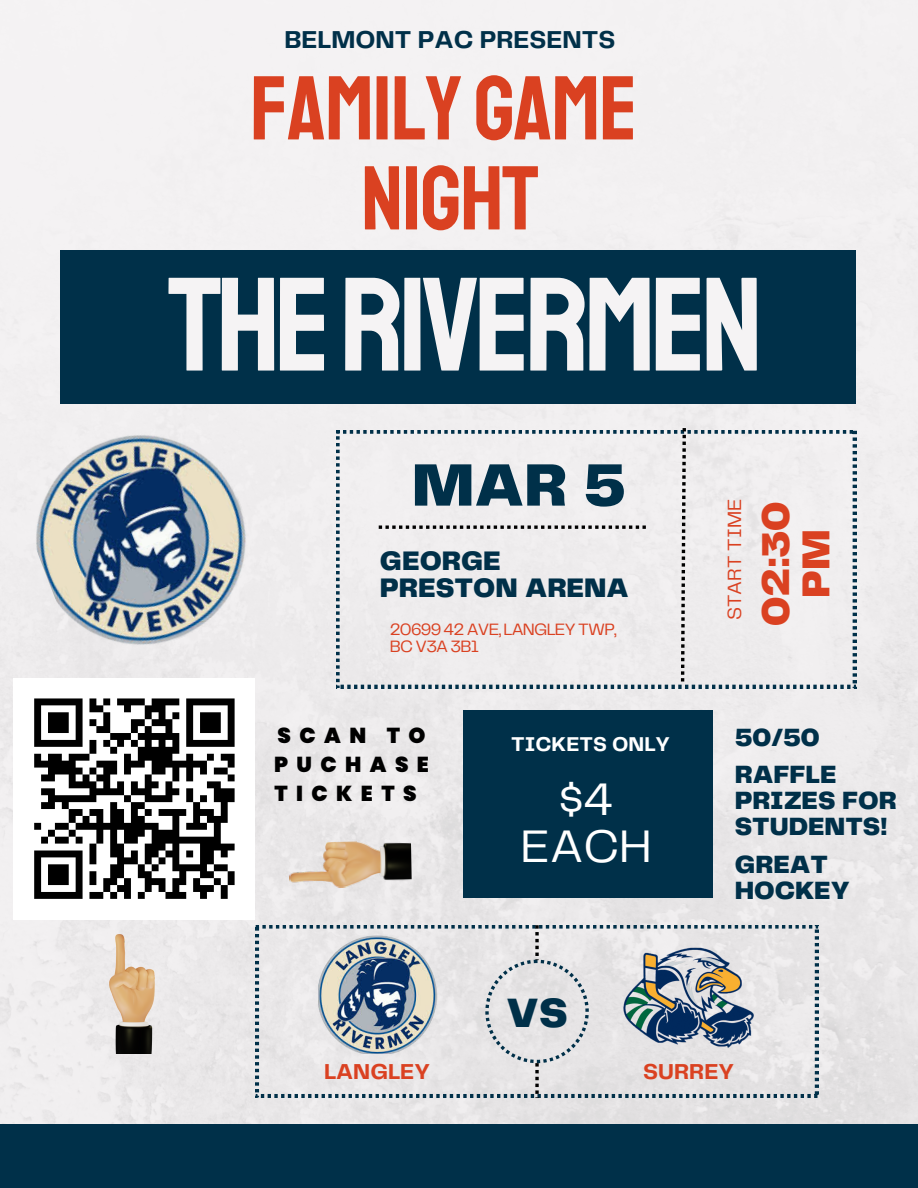
<style>
.page{position:relative;width:918px;height:1188px;background:#fff}
.page>*{position:absolute;margin:0;border:0;box-sizing:border-box;transform-origin:0 0}
.t1{font:133.35px "Staatliches";letter-spacing:-.04em;color:#f5f3f4}
.t2{font:90.75px/90px "Staatliches";letter-spacing:-.01em;color:#da4121;text-align:center}
.t3{font:900 62.1px "Telegraf";color:#003049}
.t4{font:47.4px/47.2px "Telegraf";color:#fff;text-align:center}
.t5{font:900 42.6px "Telegraf";color:#003049}
.t6{font:900 40.35px/40.2px "Telegraf";color:#da4121;text-align:center}
.t7{font:900 27.75px/27px "Telegraf";color:#003049}
.t8{font:900 25.95px/25.8px "Telegraf";color:#003049}
.t9{font:700 25.35px "Telegraf";color:#003049}
.t10{font:700 22.5px "Telegraf";color:#da4121}
.t11{font:900 21.6px/29.2px "Poppins";letter-spacing:.39em;color:#000}
.t12{font:700 20.7px "Telegraf";color:#fff}
.t13{font:19.95px "Telegraf";color:#da4121}
.t14{font:17.1px/17px "Telegraf";letter-spacing:-.045em;color:#da4121}
</style>
<div class="page">
<img style="left:0;top:0;width:918px;height:1125px">
<div style="left:61px;top:250px;width:795px;height:154px;background:#003049"></div>
<div style="left:336px;top:430px;width:520px;height:258px;background:#efedee"></div>
<svg style="left:256px;top:925px;width:562px;height:172px;background:#dddddf"></svg>
<svg style="left:485px;top:925px;width:104px;height:173px;background:#d8d9db"></svg>
<svg style="left:681px;top:428px;width:5px;height:254px"></svg>
<svg style="left:379px;top:525px;width:267px;height:4px"></svg>
<div style="left:0;top:1125px;width:918px;height:63px;background:#003049"></div>
<div style="left:464px;top:710px;width:249px;height:187px;background:#003049"></div>
<img style="left:7px;top:391px;width:294px;height:287px">
<img style="left:623px;top:942px;width:131px;height:111px">
<img style="left:319px;top:933px;width:131px;height:121px">
<div style="left:13px;top:678px;width:242px;height:242px;background:#fff"></div>
<svg style="left:34px;top:698px;width:201px;height:201px"></svg>
<img style="left:288px;top:841px;width:124px;height:48px">
<img style="left:109px;top:935px;width:45px;height:118px">
<p class="t9" style="left:284px;top:29px;width:333px">BELMONT PAC PRESENTS</p>
<h2 class="t2" style="left:250px;top:65px;width:389px">FAMILY GAME<br>NIGHT</h2>
<h1 class="t1" style="left:168px;top:244px;width:596px">THERIVERMEN</h1>
<h3 class="t3" style="left:412px;top:458px;width:216px">MAR 5</h3>
<p class="t7" style="left:380px;top:549px;width:251px">GEORGE<br>PRESTON ARENA</p>
<p class="t14" style="left:390px;top:622px;width:228px">20699 42 AVE, LANGLEY TWP,<br>BC V3A 3B1</p>
<p class="t11" style="left:274px;top:720px;width:156px">SCAN TO<br>PUCHASE<br>TICKETS</p>
<p class="t12" style="left:511px;top:736px;width:160px">TICKETS ONLY</p>
<h3 class="t4" style="left:521px;top:778px;width:133px">$4<br>EACH</h3>
<h3 class="t5" style="left:506px;top:995px;width:63px">VS</h3>
<p class="t13" style="left:726px;top:620px;width:123px;rotate:-90deg">START TIME</p>
<h3 class="t6" style="left:758px;top:626px;width:126px;rotate:-90deg">02:30<br>PM</h3>
<p class="t8" style="left:735px;top:726px;width:87px">50/50</p>
<p class="t8" style="left:735px;top:763px;width:164px">RAFFLE<br>PRIZES FOR<br>STUDENTS!</p>
<p class="t8" style="left:735px;top:853px;width:117px">GREAT<br>HOCKEY</p>
<p class="t10" style="left:324px;top:1062px;width:107px">LANGLEY</p>
<p class="t10" style="left:643px;top:1062px;width:92px">SURREY</p>
</div>
